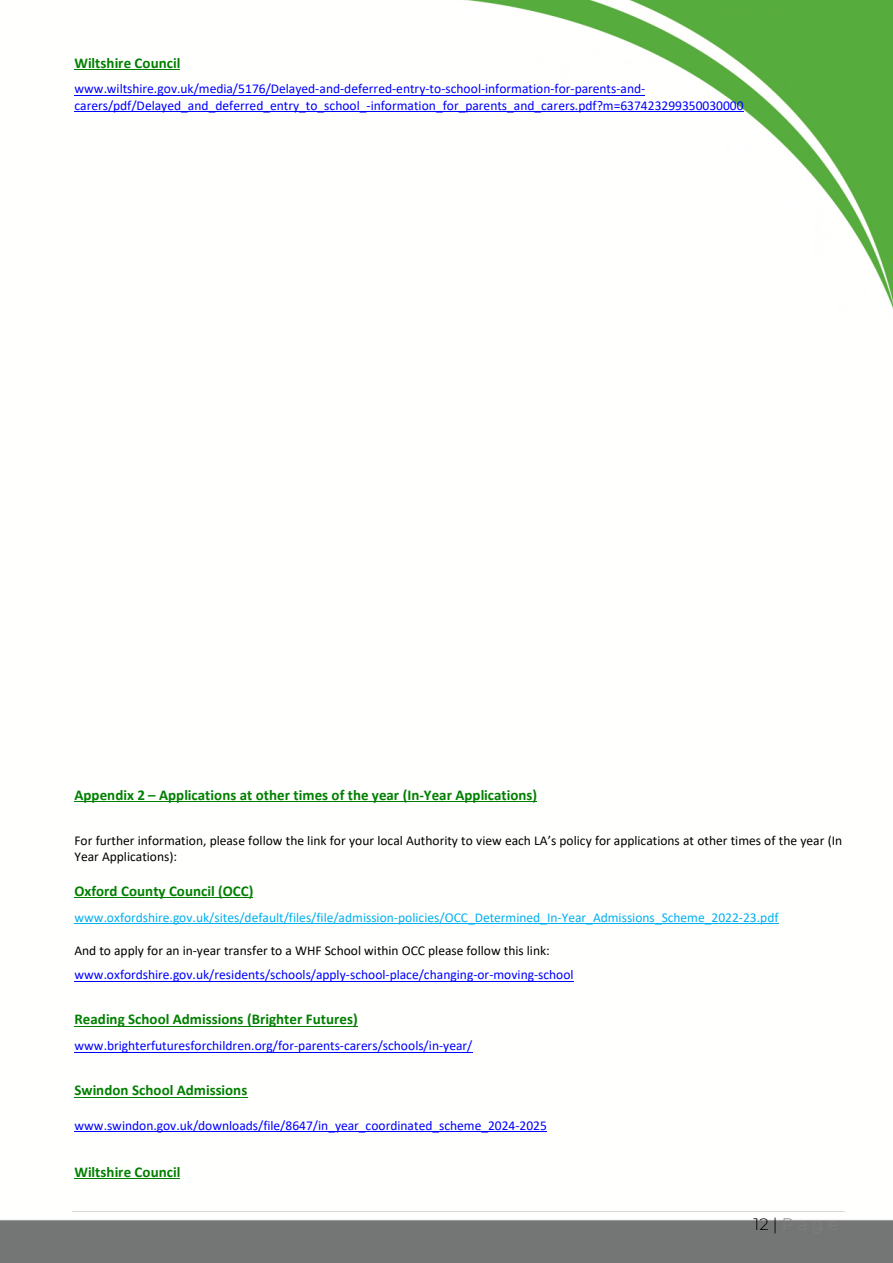
<style>
.page{position:relative;width:893px;height:1263px;background:#fff}
.page>*{position:absolute;margin:0;border:0;box-sizing:border-box;transform-origin:0 0}
.t1{font:300 16.5px "Montserrat";letter-spacing:.27em;color:#7f7f7f}
.t2{font:700 15px "Calibri";letter-spacing:.005em;color:#008000}
.t3{font:13.5px/16.4px "Calibri";color:#00f}
.t4{font:13.5px/16.5px "Calibri";color:#000}
.t5{font:13.5px "Calibri";color:#00b0f0}
.s1{color:#000}
</style>
<div class="page">
<img style="left:0;top:0;width:892px;height:1262px">
<hr style="left:72px;top:1212px;width:772px;height:1px;background:#d9d9d9">
<hr style="left:75px;top:69px;width:105px;height:1px;background:#008000">
<hr style="left:75px;top:95px;width:570px;height:1px;background:#00f">
<hr style="left:75px;top:111px;width:669px;height:1px;background:#00f">
<hr style="left:75px;top:801px;width:462px;height:1px;background:#008000">
<hr style="left:75px;top:897px;width:178px;height:1px;background:#008000">
<hr style="left:75px;top:923px;width:703px;height:1px;background:#00b0f0">
<hr style="left:75px;top:981px;width:498px;height:1px;background:#00f">
<hr style="left:75px;top:1026px;width:282px;height:1px;background:#008000">
<hr style="left:75px;top:1052px;width:397px;height:1px;background:#00f">
<hr style="left:75px;top:1097px;width:172px;height:1px;background:#008000">
<hr style="left:75px;top:1131px;width:472px;height:1px;background:#00f">
<hr style="left:75px;top:1178px;width:105px;height:1px;background:#008000">
<h1 class="t2" style="left:75px;top:53px;width:107px">Wiltshire Council</h1>
<p class="t3" style="left:75px;top:81px;width:670px">www.wiltshire.gov.uk/media/5176/Delayed-and-deferred-entry-to-school-information-for-parents-and&shy;carers/pdf/Delayed_and_deferred_entry_to_school_-information_for_parents_and_carers.pdf?m=637423299350030000</p>
<h1 class="t2" style="left:75px;top:785px;width:464px">Appendix 2 – Applications at other times of the year (In-Year Applications)</h1>
<p class="t4" style="left:75px;top:832px;width:769px">For further information, please follow the link for your local Authority to view each LA’s policy for applications at other times of the year (In<br>Year Applications):</p>
<h1 class="t2" style="left:75px;top:881px;width:180px">Oxford County Council (OCC)</h1>
<p class="t5" style="left:75px;top:909px;width:705px">www.oxfordshire.gov.uk/sites/default/files/file/admission-policies/OCC_Determined_In-Year_Admissions_Scheme_2022-23.pdf</p>
<p class="t4" style="left:75px;top:942px;width:477px">And to apply for an in-year transfer to a WHF School within OCC please follow this link:</p>
<p class="t3" style="left:75px;top:967px;width:501px">www.oxfordshire.gov.uk/residents/schools/apply-school-place/changing-or-moving-school</p>
<h1 class="t2" style="left:75px;top:1010px;width:285px">Reading School Admissions (Brighter Futures)</h1>
<p class="t3" style="left:75px;top:1038px;width:399px">www.brighterfuturesforchildren.org/for-parents-carers/schools/in-year/</p>
<h1 class="t2" style="left:75px;top:1081px;width:174px">Swindon School Admissions</h1>
<h1 class="t3" style="left:75px;top:1117px;width:474px">www.swindon.gov.uk/downloads/file/8647/in_year_coordinated_scheme_2024-2025</h1>
<h1 class="t2" style="left:75px;top:1163px;width:107px">Wiltshire Council</h1>
<p class="t1" style="left:753px;top:1211px;width:86px"><span class="s1">12 |</span> Page</p>
</div>
